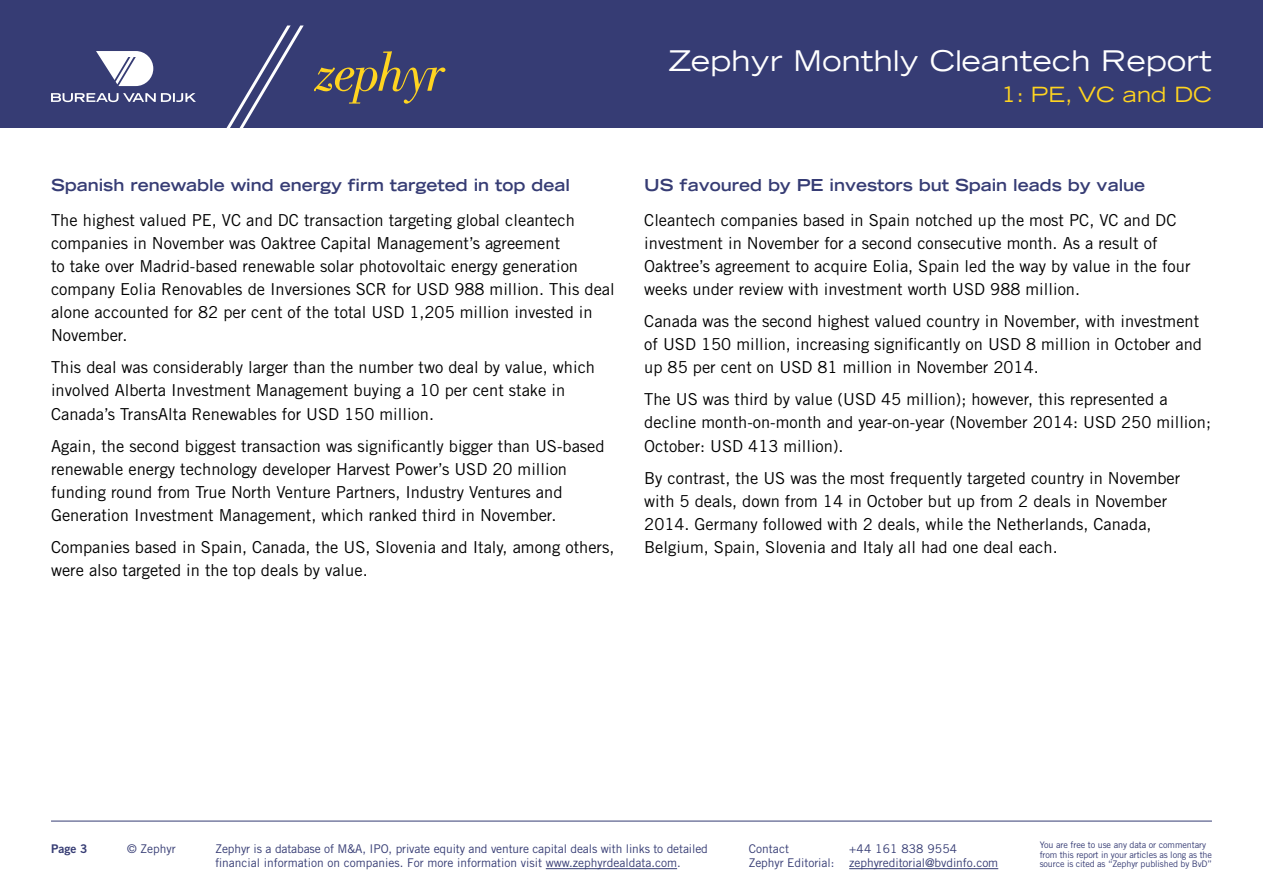
<style>
.page{position:relative;width:1263px;height:893px;background:#fff}
.page>*{position:absolute;margin:0;border:0;box-sizing:border-box;transform-origin:0 0}
.t1{font:expanded 28.5px "Trade Gothic LT Std";letter-spacing:.01em;color:#fff}
.t2{font:expanded 21px "Trade Gothic LT Std";letter-spacing:.01em;color:#ffd420}
.t3{font:16.5px/23.1px "Trade Gothic LT Std";color:#000}
.t4{font:700 expanded 16.5px "Trade Gothic LT Std";color:#363c74}
.t5{font:12px/14.4px "Trade Gothic LT Std";letter-spacing:-.005em;color:#363c74}
.t6{font:12px "Trade Gothic LT Std Bd 2";color:#363c74}
.t7{font:9px/9.9px "Trade Gothic LT Std";letter-spacing:-.015em;color:#363c74}
</style>
<div class="page">
<div style="left:0;top:0;width:1263px;height:128px;background:#363c74"></div>
<hr style="left:546px;top:868px;width:131px;height:1px;background:#363c74">
<hr style="left:849px;top:868px;width:149px;height:1px;background:#363c74">
<hr style="left:51px;top:821px;width:1161px;height:1px;background:#363c74">
<svg style="left:226px;top:26px;width:78px;height:102px"></svg>
<svg style="left:314px;top:51px;width:131px;height:53px"></svg>
<svg style="left:51px;top:51px;width:145px;height:51px"></svg>
<p class="t4" style="left:51px;top:174px;width:520px">Spanish renewable wind energy firm targeted in top deal</p>
<p class="t3" style="left:51px;top:208px;width:565px">The highest valued PE, VC and DC transaction targeting global cleantech companies in November was Oaktree Capital Management’s agreement<br>to take over Madrid-based renewable solar photovoltaic energy generation company Eolia Renovables de Inversiones SCR for USD 988 million. This deal alone accounted for 82 per cent of the total USD 1,205 million invested in November.</p>
<p class="t3" style="left:51px;top:356px;width:546px">This deal was considerably larger than the number two deal by value, which involved Alberta Investment Management buying a 10 per cent stake in<br>Canada’s TransAlta Renewables for USD 150 million.</p>
<p class="t3" style="left:51px;top:434px;width:555px">Again, the second biggest transaction was significantly bigger than US-based renewable energy technology developer Harvest Power’s USD 20 million funding round from True North Venture Partners, Industry Ventures and Generation Investment Management, which ranked third in November.</p>
<p class="t3" style="left:51px;top:535px;width:565px">Companies based in Spain, Canada, the US, Slovenia and Italy, among others, were also targeted in the top deals by value.</p>
<h1 class="t1" style="left:669px;top:42px;width:545px">Zephyr Monthly Cleantech Report</h1>
<p class="t2" style="left:1001px;top:81px;width:212px">1: PE, VC and DC</p>
<p class="t4" style="left:644px;top:174px;width:502px">US favoured by PE investors but Spain leads by value</p>
<p class="t3" style="left:644px;top:208px;width:548px">Cleantech companies based in Spain notched up the most PC, VC and DC investment in November for a second consecutive month. As a result of Oaktree’s agreement to acquire Eolia, Spain led the way by value in the four weeks under review with investment worth USD 988 million.</p>
<p class="t3" style="left:644px;top:309px;width:559px">Canada was the second highest valued country in November, with investment of USD 150 million, increasing significantly on USD 8 million in October and up 85 per cent on USD 81 million in November 2014.</p>
<p class="t3" style="left:644px;top:388px;width:568px">The US was third by value (USD 45 million); however, this represented a decline month-on-month and year-on-year (November 2014: USD 250 million;<br>October: USD 413 million).</p>
<p class="t3" style="left:644px;top:466px;width:538px">By contrast, the US was the most frequently targeted country in November with 5 deals, down from 14 in October but up from 2 deals in November 2014. Germany followed with 2 deals, while the Netherlands, Canada, Belgium, Spain, Slovenia and Italy all had one deal each.</p>
<p class="t6" style="left:51px;top:841px;width:38px">Page 3</p>
<p class="t5" style="left:127px;top:841px;width:50px">© Zephyr</p>
<p class="t5" style="left:215px;top:841px;width:494px">Zephyr is a database of M&amp;A, IPO, private equity and venture capital deals with links to detailed financial information on companies. For more information visit www.zephyrdealdata.com.</p>
<p class="t7" style="left:1040px;top:839px;width:174px">You are free to use any data or commentary from this report in your articles as long as the source is cited as “Zephyr published by BvD”</p>
<p class="t5" style="left:749px;top:841px;width:42px">Contact</p>
<p class="t5" style="left:749px;top:841px;width:251px;text-indent:100px">+44 161 838 9554<br>Zephyr Editorial: zephyreditorial@bvdinfo.com</p>
</div>
